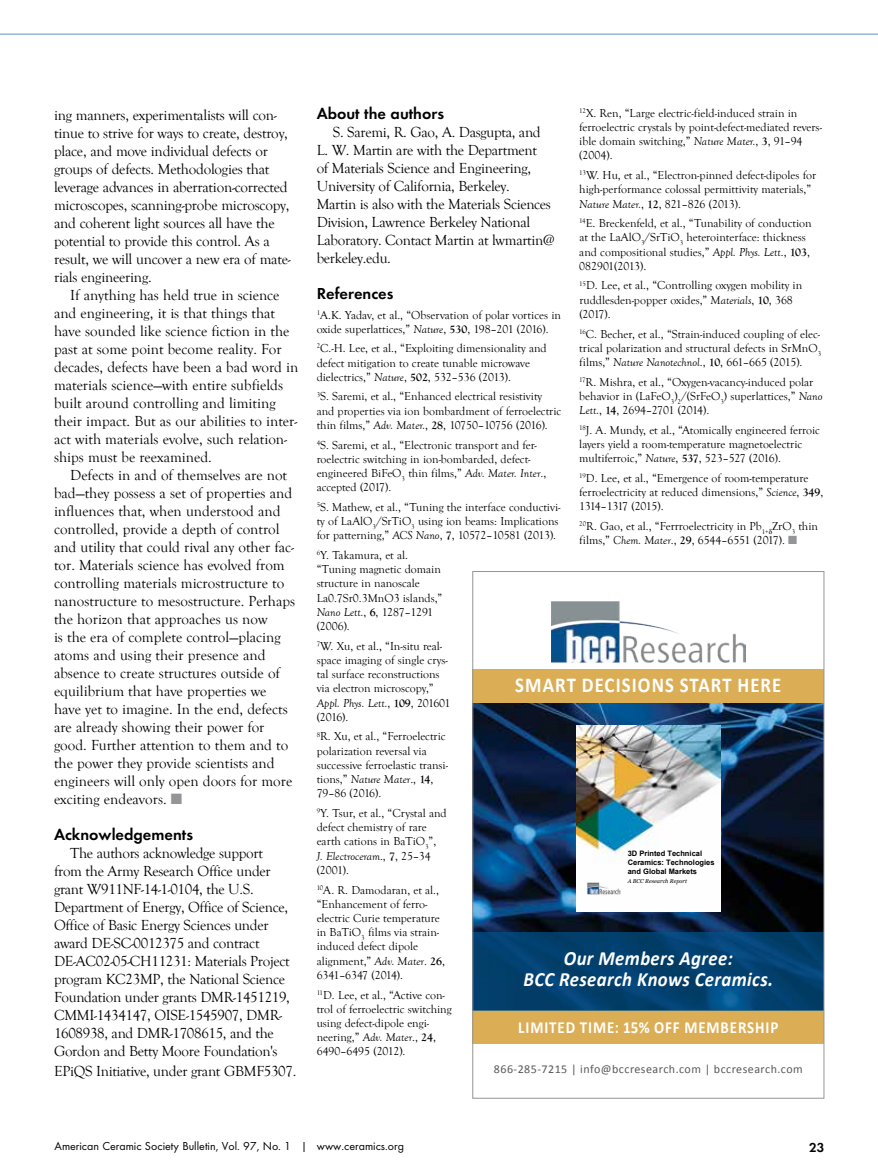
<style>
.page{position:relative;width:878px;height:1175px;background:#fff}
.page>*{position:absolute;margin:0;border:0;box-sizing:border-box;transform-origin:0 0}
.t1{font:700 21.15px "Calibri";letter-spacing:.06em;color:#fff;scale:.88 1}
.t2{font:italic 700 20.25px/21px "Calibri";letter-spacing:.02em;color:#fff;text-align:center;scale:.93 1}
.t3{font:700 16.95px "Calibri";letter-spacing:.06em;color:#fff;scale:.88 1}
.t4{font:600 16.5px "Futura T";color:#000}
.t5{font:15px/18px "Goudy Old Style T";letter-spacing:-.015em;color:#000}
.t6{font:600 13.5px "Futura T";color:#000}
.t7{font:12px "Futura T";color:#000}
.t8{font:12px "Calibri";letter-spacing:.04em;color:#595959}
.t9{font:11.85px/14.2px "Goudy Old Style T";color:#000}
.t10{font:700 7.5px/8.7px "Arial";color:#000}
.t11{font:italic 5.55px "Georgia";color:#000}
.s1{color:#939598}
.s2{font-style:italic}
.s3{font-weight:700}
</style>
<div class="page">
<hr style="left:0;top:34px;width:878px;height:1px;background:#6890be">
<img style="left:474px;top:703px;width:348px;height:229px">
<img style="left:551px;top:602px;width:194px;height:61px">
<div style="left:472px;top:669px;width:352px;height:34px;background:#dbae56"></div>
<div style="left:472px;top:1010px;width:352px;height:34px;background:#dbae56"></div>
<img style="left:576px;top:725px;width:144px;height:186px">
<img style="left:586px;top:882px;width:34px;height:12px">
<svg style="left:474px;top:932px;width:348px;height:79px;background:#03416f"></svg>
<p class="t5" style="left:54px;top:106px;width:238px">ing manners, experimentalists will con&shy;tinue to strive for ways to create, destroy, place, and move individual defects or groups of defects. Methodologies that leverage advances in aberration-corrected microscopes, scanning-probe microscopy, and coherent light sources all have the potential to provide this control. As a result, we will uncover a new era of mate&shy;rials engineering.</p>
<p class="t5" style="left:54px;top:286px;width:246px;text-indent:16px">If anything has held true in science and engineering, it is that things that have sounded like science fiction in the past at some point become reality. For decades, defects have been a bad word in materials science—with entire subfields built around controlling and limiting their impact. But as our abilities to inter&shy;act with materials evolve, such relation&shy;ships must be reexamined.</p>
<p class="t5" style="left:54px;top:466px;width:243px;text-indent:16px">Defects in and of themselves are not bad—they possess a set of properties and influences that, when understood and controlled, provide a depth of control and utility that could rival any other fac&shy;tor. Materials science has evolved from controlling materials microstructure to nanostructure to mesostructure. Perhaps the horizon that approaches us now<br>is the era of complete control—placing atoms and using their presence and absence to create structures outside of equilibrium that have properties we have yet to imagine. In the end, defects are already showing their power for good. Further attention to them and to the power they provide scientists and engineers will only open doors for more exciting endeavors. <span class="s1">■</span></p>
<h3 class="t4" style="left:54px;top:824px;width:140px">Acknowledgements</h3>
<p class="t5" style="left:54px;top:844px;width:237px;text-indent:16px">The authors acknowledge support from the Army Research Office under grant W911NF-14-1-0104, the U.S.<br>Department of Energy, Office of Science, Office of Basic Energy Sciences under award DE-SC-0012375 and contract DE-AC02-05-CH11231: Materials Project program KC23MP, the National Science Foundation under grants DMR-1451219, CMMI-1434147, OISE-1545907, DMR-1608938, and DMR-1708615, and the Gordon and Betty Moore Foundation's</p>
<p class="t5" style="left:54px;top:1062px;width:244px">EPiQS Initiative, under grant GBMF5307.</p>
<h3 class="t4" style="left:316px;top:104px;width:129px">About the authors</h3>
<p class="t5" style="left:316px;top:123px;width:239px;text-indent:16px">S. Saremi, R. Gao, A. Dasgupta, and L. W. Martin are with the Department<br>of Materials Science and Engineering, University of California, Berkeley.<br>Martin is also with the Materials Sciences Division, Lawrence Berkeley National Laboratory. Contact Martin at lwmartin@ berkeley.edu.</p>
<h3 class="t4" style="left:316px;top:284px;width:78px">References</h3>
<p class="t9" style="left:316px;top:308px;width:246px"><sup>1</sup>A.K. Yadav, et al., “Observation of polar vortices in oxide superlattices,” <span class="s2">Nature</span>, <span class="s3">530</span>, 198–201 (2016).</p>
<p class="t9" style="left:316px;top:341px;width:232px"><sup>2</sup>C.-H. Lee, et al., “Exploiting dimensionality and defect mitigation to create tunable microwave dielectrics,” <span class="s2">Nature</span>, <span class="s3">502</span>, 532–536 (2013).</p>
<p class="t9" style="left:316px;top:390px;width:246px"><sup>3</sup>S. Saremi, et al., “Enhanced electrical resistivity and properties via ion bombardment of ferroelectric thin films,” <span class="s2">Adv. Mater.</span>, <span class="s3">28</span>, 10750–10756 (2016).</p>
<p class="t9" style="left:316px;top:438px;width:231px"><sup>4</sup>S. Saremi, et al., “Electronic transport and fer&shy;roelectric switching in ion-bombarded, defect&shy;engineered BiFeO<sub>3</sub> thin films,” <span class="s2">Adv. Mater. Inter</span>., accepted (2017).</p>
<p class="t9" style="left:316px;top:500px;width:245px"><sup>5</sup>S. Mathew, et al., “Tuning the interface conductivi&shy;ty of LaAlO<sub>3</sub>/SrTiO<sub>3</sub> using ion beams: Implications for patterning,” <span class="s2">ACS Nano</span>, <span class="s3">7</span>, 10572–10581 (2013).</p>
<p class="t9" style="left:316px;top:548px;width:127px"><sup>6</sup>Y. Takamura, et al. “Tuning magnetic domain structure in nanoscale<br>La0.7Sr0.3MnO3 islands,”<br><span class="s2">Nano Lett.</span>, <span class="s3">6</span>, 1287–1291 (2006).</p>
<p class="t9" style="left:316px;top:639px;width:135px"><sup>7</sup>W. Xu, et al., “In-situ real&shy;space imaging of single crys&shy;tal surface reconstructions via electron microscopy,”<br><span class="s2">Appl. Phys. Lett.</span>, <span class="s3">109</span>, 201601 (2016).</p>
<p class="t9" style="left:316px;top:729px;width:133px"><sup>8</sup>R. Xu, et al., “Ferroelectric polarization reversal via successive ferroelastic transi&shy;tions,” <span class="s2">Nature Mater</span>., <span class="s3">14</span>,<br>79–86 (2016).</p>
<p class="t9" style="left:316px;top:806px;width:131px"><sup>9</sup>Y. Tsur, et al., “Crystal and defect chemistry of rare earth cations in BaTiO<sub>3</sub>”,<br><span class="s2">J. Electroceram</span>., <span class="s3">7</span>, 25–34 (2001).</p>
<p class="t9" style="left:316px;top:882px;width:130px"><sup>10</sup>A. R. Damodaran, et al., “Enhancement of ferro&shy;electric Curie temperature in BaTiO<sub>3</sub> films via strain&shy;induced defect dipole alignment,” <span class="s2">Adv. Mater</span>. <span class="s3">26</span>,<br>6341–6347 (2014).</p>
<p class="t9" style="left:316px;top:987px;width:136px"><sup>11</sup>D. Lee, et al., “Active con&shy;trol of ferroelectric switching using defect-dipole engi&shy;neering,” <span class="s2">Adv. Mater</span>., <span class="s3">24</span>,<br>6490–6495 (2012).</p>
<p class="t9" style="left:579px;top:106px;width:244px"><sup>12</sup>X. Ren, “Large electric-field-induced strain in ferroelectric crystals by point-defect-mediated revers&shy;ible domain switching,” <span class="s2">Nature Mater.</span>, <span class="s3">3</span>, 91–94 (2004).</p>
<p class="t9" style="left:579px;top:168px;width:238px"><sup>13</sup>W. Hu, et al., “Electron-pinned defect-dipoles for high-performance colossal permittivity materials,”<br><span class="s2">Nature Mater.</span>, <span class="s3">12</span>, 821–826 (2013).</p>
<p class="t9" style="left:579px;top:216px;width:234px"><sup>14</sup>E. Breckenfeld, et al., “Tunability of conduction at the LaAlO<sub>3</sub>/SrTiO<sub>3</sub> heterointerface: thickness and compositional studies,” <span class="s2">Appl. Phys. Lett</span>., <span class="s3">103</span>, 082901(2013).</p>
<p class="t9" style="left:579px;top:279px;width:224px"><sup>15</sup>D. Lee, et al., “Controlling oxygen mobility in ruddlesden-popper oxides,” <span class="s2">Materials</span>, <span class="s3">10</span>, 368 (2017).</p>
<p class="t9" style="left:579px;top:327px;width:243px;text-align:justify"><sup>16</sup>C. Becher, et al., “Strain-induced coupling of elec&shy;trical polarization and structural defects in SrMnO<sub>3 </sub>films,” <span class="s2">Nature Nanotechnol</span>., <span class="s3">10</span>, 661–665 (2015).</p>
<p class="t9" style="left:579px;top:375px;width:245px"><sup>17</sup>R. Mishra, et al., “Oxygen-vacancy-induced polar behavior in (LaFeO<sub>3</sub>)<sub>2</sub>/(SrFeO<sub>3</sub>) superlattices,” <span class="s2">Nano<br>Lett.</span>, <span class="s3">14</span>, 2694–2701 (2014).</p>
<p class="t9" style="left:579px;top:423px;width:242px"><sup>18</sup>J. A. Mundy, et al., “Atomically engineered ferroic layers yield a room-temperature magnetoelectric multiferroic,” <span class="s2">Nature</span>, <span class="s3">537</span>, 523–527 (2016).</p>
<p class="t9" style="left:579px;top:471px;width:245px"><sup>19</sup>D. Lee, et al., “Emergence of room-temperature ferroelectricity at reduced dimensions,” <span class="s2">Science</span>, <span class="s3">349</span>,<br>1314–1317 (2015).</p>
<p class="t9" style="left:579px;top:519px;width:240px"><sup>20</sup>R. Gao, et al., “Ferrroelectricity in Pb<sub>1+</sub> ZrO<sub>3</sub> thin films,” <span class="s2">Chem. Mater</span>., <span class="s3">29</span>, 6544–6551 (2017). <span class="s1">■</span></p>
<h1 class="t1" style="left:515px;top:671px;width:304px">SMART DECISIONS START HERE</h1>
<p class="t10" style="left:627px;top:849px;width:88px">3D Printed Technical<br>Ceramics: Technologies</p>
<p class="t10" style="left:627px;top:867px;width:71px">and Global Markets</p>
<p class="t11" style="left:627px;top:877px;width:61px">A BCC Research Report</p>
<h2 class="t2" style="left:523px;top:948px;width:270px">Our Members Agree:<br>BCC Research Knows Ceramics.</h2>
<h3 class="t3" style="left:518px;top:1016px;width:297px">LIMITED TIME: 15% OFF MEMBERSHIP</h3>
<p class="t8" style="left:494px;top:1061px;width:310px">866-285-7215 | info@bccresearch.com | bccresearch.com</p>
<p class="t7" style="left:55px;top:1139px;width:351px">American Ceramic Society Bulletin, Vol. 97, No. 1 | www.ceramics.org</p>
<p class="t6" style="left:809px;top:1139px;width:17px">23</p>
</div>
